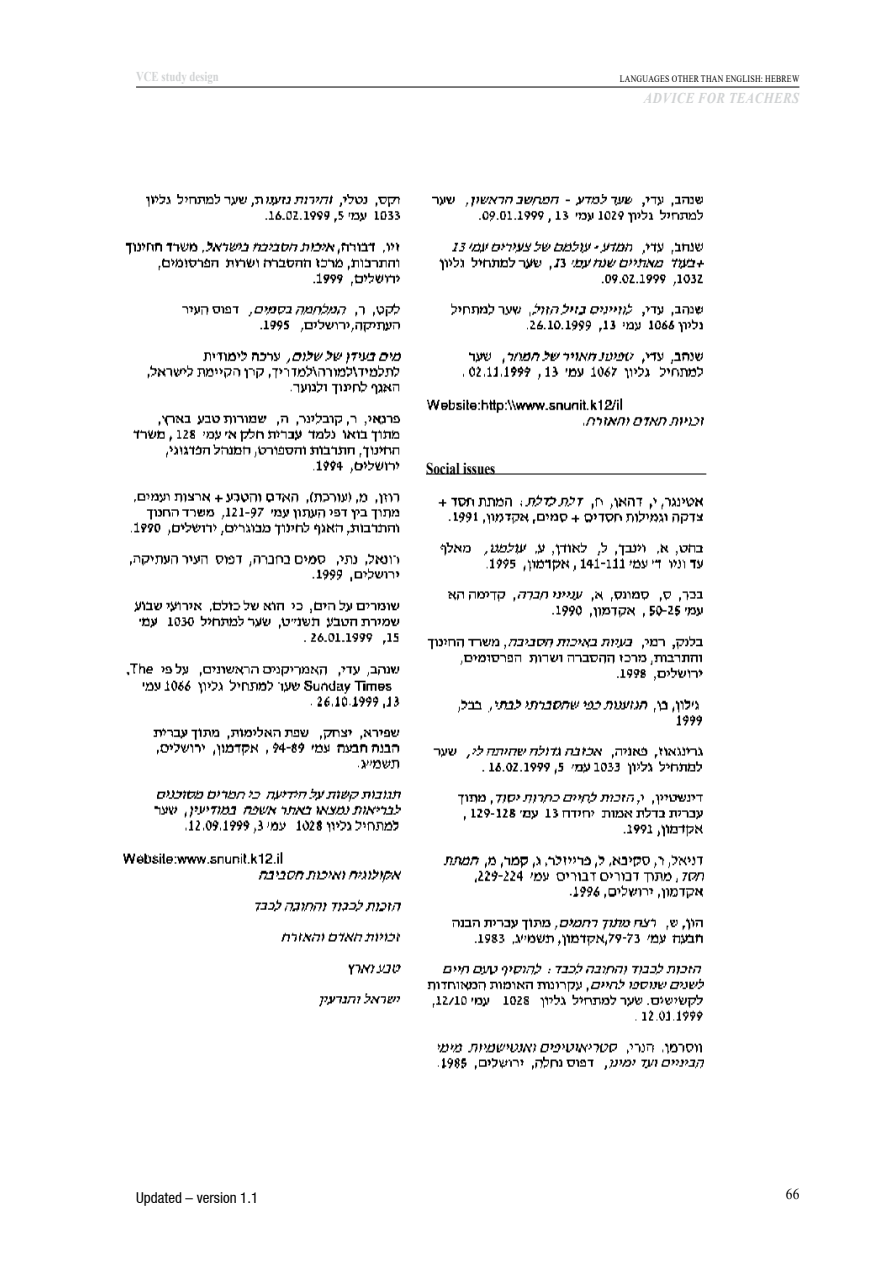
<style>
.page{position:relative;width:893px;height:1263px;background:#fff}
.page>*{position:absolute;margin:0;border:0;box-sizing:border-box;transform-origin:0 0}
.t1{font:700 16.5px "Times New Roman";color:#000;scale:.8 1}
.t2{font:condensed 15px "Helvetica Neue LT";color:#000}
.t3{font:italic 700 15px "Times New Roman";letter-spacing:.035em;color:#d1d3d4;scale:.85 1}
.t4{font:15px "Times New Roman";color:#000;scale:.9 1}
.t5{font:700 13.5px "Times New Roman";color:#d1d3d4;scale:.8 1}
.t6{font:9.75px "Times New Roman";letter-spacing:.035em;color:#000;scale:.8 1}
</style>
<div class="page">
<hr style="left:136px;top:87px;width:663px;height:1px;background:#000">
<img style="left:123px;top:194px;width:581px;height:876px">
<div style="left:424px;top:459px;width:110px;height:24px;background:#fff"></div>
<hr style="left:426px;top:474px;width:280px;height:1px;background:#000">
<h3 class="t5" style="left:136px;top:67px;width:105px">VCE study design</h3>
<p class="t6" style="left:620px;top:72px;width:226px">LANGUAGES OTHER THAN ENGLISH: HEBREW</p>
<h2 class="t3" style="left:644px;top:88px;width:184px">ADVICE FOR TEACHERS</h2>
<h1 class="t1" style="left:426px;top:456px;width:88px">Social issues</h1>
<h2 class="t2" style="left:136px;top:1188px;width:124px">Updated – version 1.1</h2>
<h2 class="t4" style="left:786px;top:1183px;width:16px">66</h2>
</div>
